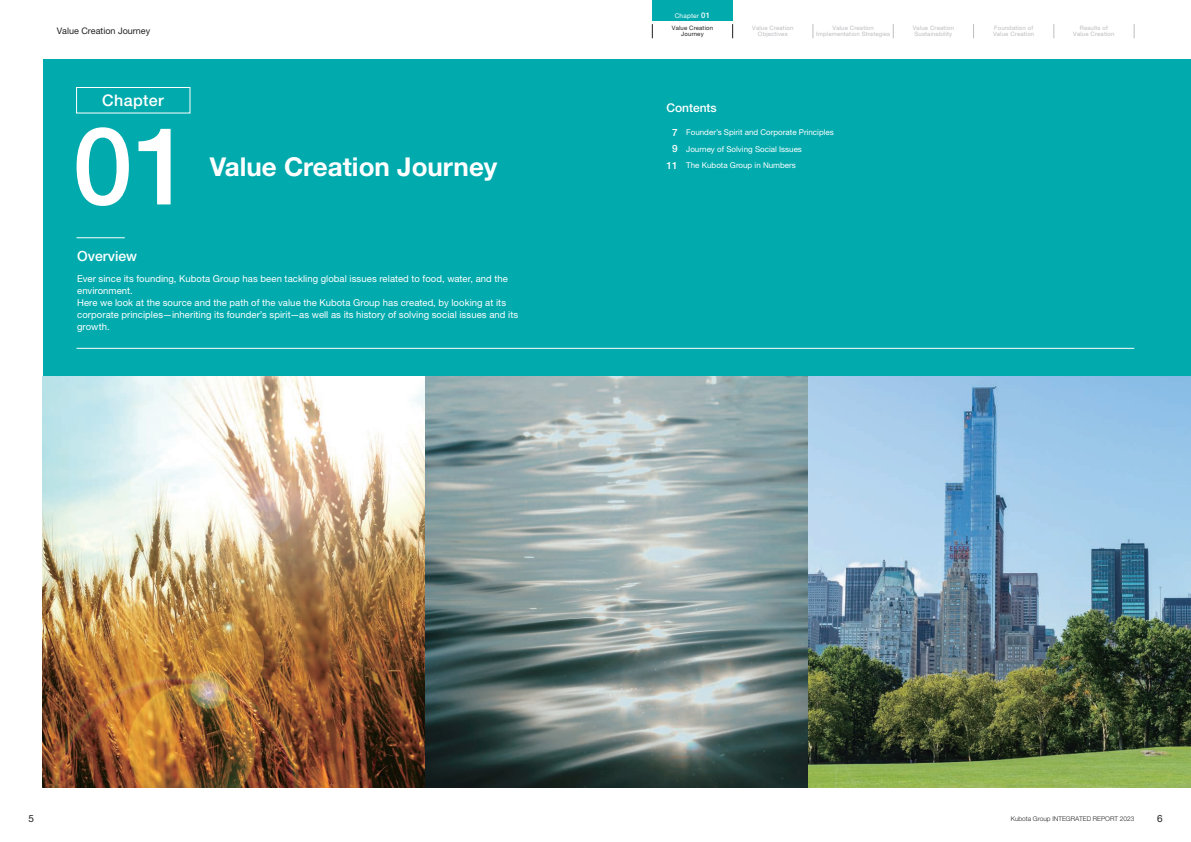
<style>
.page{position:relative;width:1191px;height:842px;background:#fff}
.page>*{position:absolute;margin:0;border:0;box-sizing:border-box;transform-origin:0 0}
.t1{font:500 108px "Helvetica Neue LT Std";color:#fff}
.t2{font:700 26px "Helvetica Neue LT Std";color:#fff}
.t3{font:500 16px "Helvetica Neue LT Std";letter-spacing:.025em;color:#fff}
.t4{font:500 14px "Helvetica Neue LT Std";color:#fff}
.t5{font:500 12px "Helvetica Neue LT Std";color:#fff}
.t6{font:10px "Helvetica Neue LT Std";color:#231f20}
.t7{font:9.5px/12px "Helvetica Neue LT Std";letter-spacing:.005em;color:#fff}
.t8{font:9px "Helvetica Neue LT Std";color:#231f20}
.t9{font:8px "Helvetica Neue LT Std";color:#fff}
.t10{font:300 6.5px "Helvetica Neue LT Std";color:#231f20}
.t11{font:6.5px "Helvetica Neue LT Std";letter-spacing:.025em;color:#fff}
.t12{font:6px/6.5px "Helvetica Neue LT Std";letter-spacing:.025em;color:#bcbdc0;text-align:center}
.t13{font:6px "Helvetica Neue LT Std";letter-spacing:.025em;color:#231f20}
.s1{font-weight:500;font-size:7.8px}
.s2{font-weight:500;font-size:10px}
</style>
<div class="page">
<div style="left:43px;top:59px;width:1148px;height:318px;background:#00aaad"></div>
<img style="left:43px;top:377px;width:1148px;height:411px">
<hr style="left:77px;top:348px;width:1057px;height:1px;background:#fff">
<div style="left:76px;top:87px;width:114px;height:26px;border:1px solid #fff"></div>
<hr style="left:77px;top:237px;width:48px;height:1px;background:#fff">
<svg style="left:652px;top:24px;width:1px;height:14px"></svg>
<svg style="left:732px;top:24px;width:1px;height:14px"></svg>
<svg style="left:812px;top:24px;width:1px;height:14px"></svg>
<svg style="left:893px;top:24px;width:1px;height:14px"></svg>
<svg style="left:973px;top:24px;width:1px;height:14px"></svg>
<svg style="left:1053px;top:24px;width:1px;height:14px"></svg>
<svg style="left:1134px;top:24px;width:1px;height:14px"></svg>
<div style="left:652px;top:0;width:80px;height:21px;background:#00aaad"></div>
<p class="t11" style="left:675px;top:12px;width:37px">Chapter <span class="s1">01</span></p>
<p class="t13" style="left:672px;top:24px;width:43px">Value Creation</p>
<p class="t8" style="left:57px;top:25px;width:95px">Value Creation Journey</p>
<p class="t13" style="left:681px;top:30px;width:24px">Journey</p>
<p class="t12" style="left:752px;top:24px;width:43px">Value Creation<br>Objectives</p>
<p class="t12" style="left:816px;top:24px;width:75px">Value Creation<br>Implementation Strategies</p>
<p class="t12" style="left:912px;top:24px;width:43px;text-align:left">Value Creation<br>Sustainability</p>
<p class="t12" style="left:1073px;top:24px;width:43px">Results of<br>Value Creation</p>
<p class="t12" style="left:993px;top:24px;width:43px;text-align:left">Foundation of<br>Value Creation</p>
<h3 class="t3" style="left:102px;top:91px;width:63px">Chapter</h3>
<h1 class="t1" style="left:73px;top:102px;width:122px">01</h1>
<p class="t9" style="left:672px;top:127px;width:163px"><span class="s2">7</span> Founder’s Spirit and Corporate Principles</p>
<p class="t5" style="left:666px;top:101px;width:52px">Contents</p>
<p class="t9" style="left:672px;top:144px;width:131px"><span class="s2">9</span> Journey of Solving Social Issues</p>
<p class="t9" style="left:666px;top:161px;width:131px"><span class="s2">11</span> The Kubota Group in Numbers</p>
<h2 class="t2" style="left:210px;top:151px;width:289px">Value Creation Journey</h2>
<h3 class="t4" style="left:77px;top:248px;width:61px">Overview</h3>
<p class="t7" style="left:77px;top:272px;width:442px">Ever since its founding, Kubota Group has been tackling global issues related to food, water, and the environment.<br>Here we look at the source and the path of the value the Kubota Group has created, by looking at its corporate principles—inheriting its founder’s spirit—as well as its history of solving social issues and its growth.</p>
<p class="t6" style="left:28px;top:812px;width:7px">5</p>
<p class="t10" style="left:1010px;top:815px;width:125px">Kubota Group INTEGRATED REPORT 2023</p>
<p class="t6" style="left:1157px;top:812px;width:7px">6</p>
</div>
